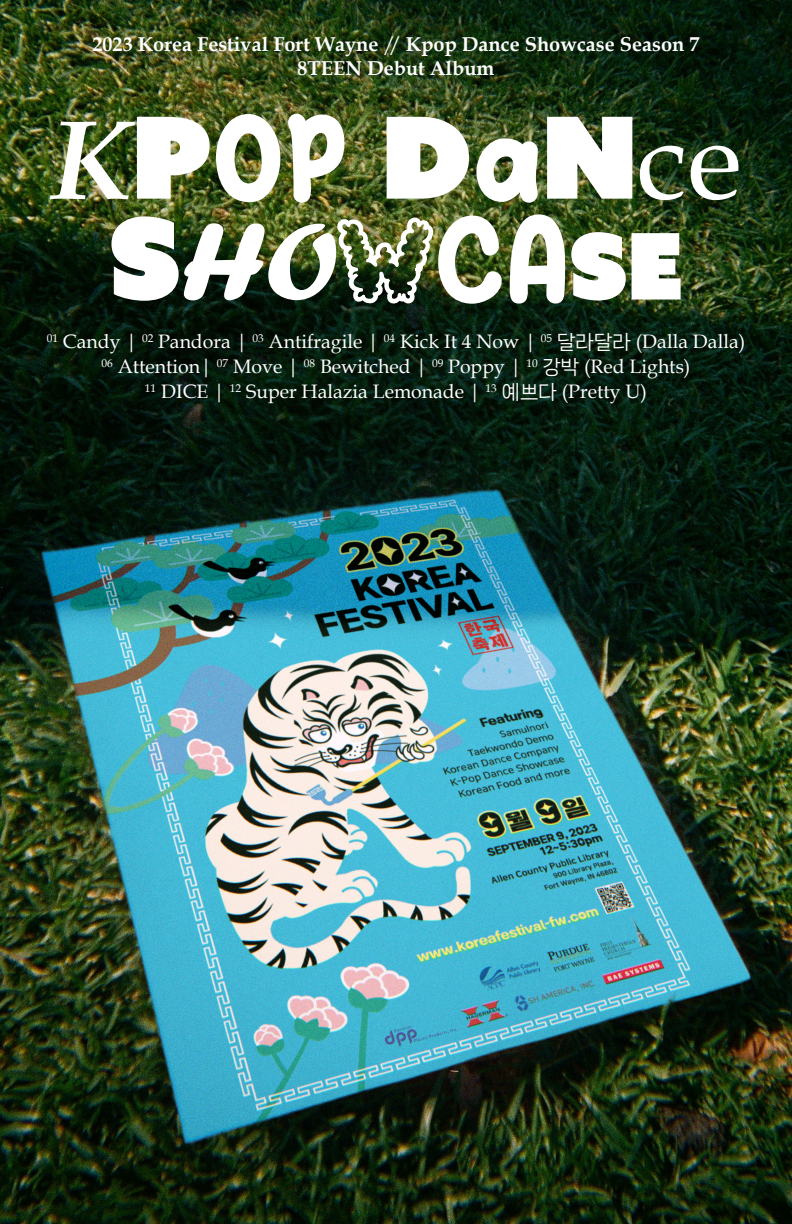
<style>
.page{position:relative;width:792px;height:1224px;background:#fff}
.page>*{position:absolute;margin:0;border:0;box-sizing:border-box;transform-origin:0 0}
.t1{font:113px "Azo Sans Uber";color:#fff}
.t2{font:113px "Forte";color:#fff}
.t3{font:700 20px "Book Antiqua";color:#fff}
.t4{font:19.4px "Book Antiqua";color:#fff}
.s1{font-weight:400}
.s2{font-family:"Book Antiqua";font-weight:700;font-style:italic}
.s3{font-family:"Boba Milky"}
.s4{font-family:"Book Antiqua"}
.s5{font-family:"Azo Sans Uber"}
.s6{font-family:"Cotton Cloud"}
.s7{font-family:"Azo Sans Uber";font-size:91.6px}
.s8{font-family:"Nanum Square Neo Variable"}
</style>
<div class="page">
<img style="left:0;top:0;width:792px;height:1224px">
<p class="t3" style="left:93px;top:30px;width:608px">2023 Korea Festival Fort Wayne <span class="s1">//</span> Kpop Dance Showcase Season 7</p>
<p class="t3" style="left:298px;top:54px;width:198px">8TEEN Debut Album</p>
<p class="t1" style="left:50px;top:82px;width:693px"><span class="s2">K</span>P<span class="s3">OP</span> D<span class="s3">a</span>N<span class="s4">ce</span></p>
<p class="t2" style="left:109px;top:196px;width:576px"><span class="s5">S</span>HO<span class="s6">W</span><span class="s3">CA</span><span class="s7">se</span></p>
<p class="t4" style="left:47px;top:328px;width:700px"><sup>01</sup> Candy | <sup>02</sup> Pandora | <sup>03</sup> Antifragile | <sup>04</sup> Kick It 4 Now | <sup>05</sup> <span class="s8">달라달라</span> (Dalla Dalla)</p>
<p class="t4" style="left:102px;top:353px;width:590px"><sup>06</sup> Attention| <sup>07</sup> Move | <sup>08</sup> Bewitched | <sup>09</sup> Poppy | <sup>10</sup> <span class="s8">강박</span> (Red Lights)</p>
<p class="t4" style="left:145px;top:378px;width:503px"><sup>11</sup> DICE | <sup>12</sup> Super Halazia Lemonade | <sup>13</sup> <span class="s8">예쁘다</span> (Pretty U)</p>
</div>
